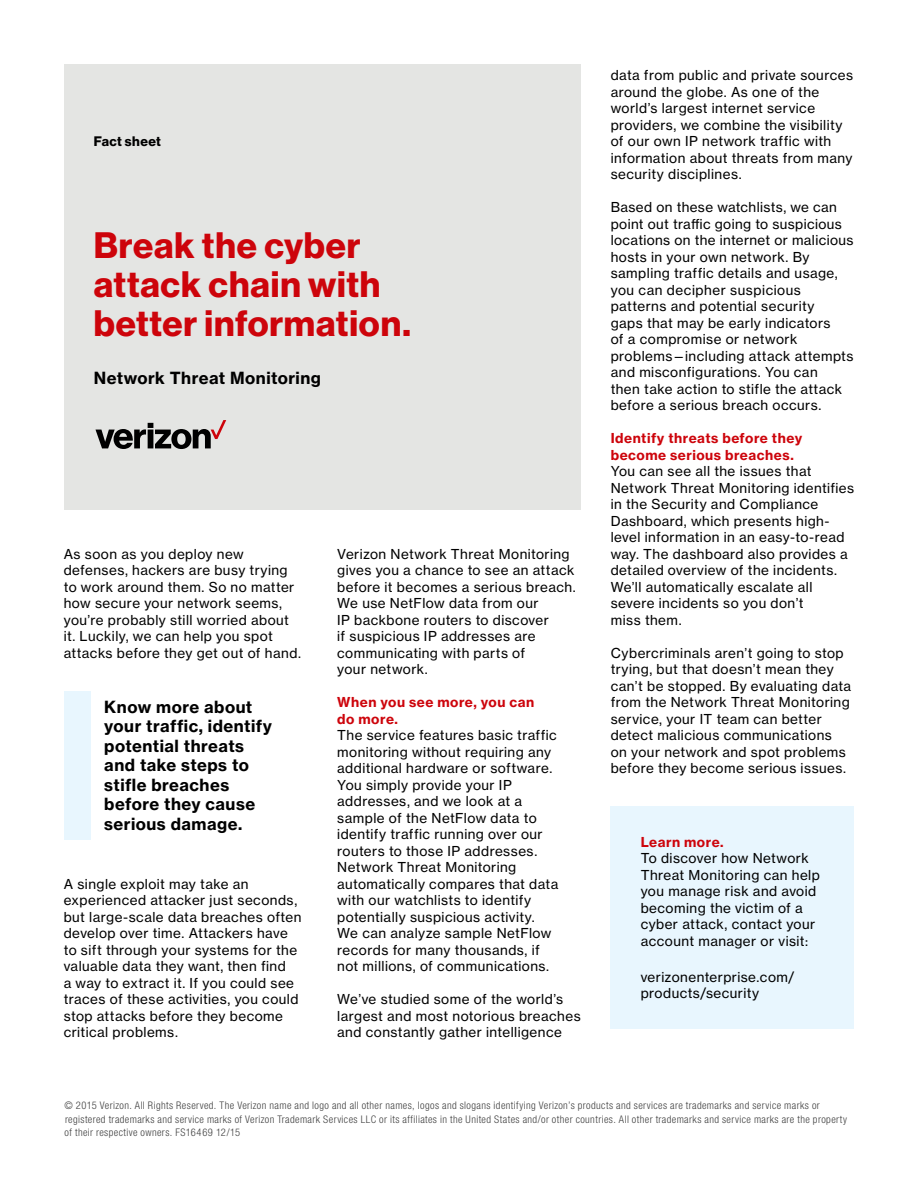
<style>
.page{position:relative;width:918px;height:1188px;background:#fff}
.page>*{position:absolute;margin:0;border:0;box-sizing:border-box;transform-origin:0 0}
.t1{font:36px/39px "N Haas Grotesk DS Std 75 Bd";letter-spacing:.025em;color:#cd040b}
.In-Line_Callout{font:16.5px/19.5px "N Haas Grotesk TX Std 75 Bd";letter-spacing:.03em;color:#000}
.Subhead{font:16.5px "N Haas Grotesk TX Std 75 Bd";letter-spacing:.03em;color:#000}
.Body_Copy{font:13.5px/16.5px "N Haas Grotesk TX Std 55 Rg";letter-spacing:.035em;color:#000}
.Call_to_Action_body{font:13.5px/16.5px "N Haas Grotesk TX Std 55 Rg";letter-spacing:.035em;color:#000}
.Subhead_1_red{font:13.5px/16.5px "N Haas Grotesk TX Std 75 Bd";letter-spacing:.04em;color:#cd040b}
.Call_to_Action_subhe{font:13.5px "N Haas Grotesk TX Std 75 Bd";letter-spacing:.035em;color:#cd040b}
.Document_Type{font:13.5px "N Haas Grotesk DS Std 75 Bd";letter-spacing:.03em;color:#000}
.Legal{font:300 condensed 10.5px/13.5px "Helvetica Neue LT Std";letter-spacing:.04em;color:#404040}
</style>
<div class="page">
<div style="left:611px;top:806px;width:243px;height:222px;background:#e8f6fe"></div>
<div style="left:64px;top:64px;width:517px;height:445px;background:#e4e5e3"></div>
<svg style="left:95px;top:420px;width:131px;height:29px"></svg>
<div style="left:64px;top:691px;width:27px;height:148px;background:#e8f6fe"></div>
<p class="Document_Type" style="left:94px;top:134px;width:69px">Fact sheet</p>
<p class="t1" style="left:94px;top:226px;width:319px">Break the cyber attack chain with better information.</p>
<p class="Subhead" style="left:94px;top:368px;width:229px">Network Threat Monitoring</p>
<p class="Body_Copy" style="left:64px;top:546px;width:239px">As soon as you deploy new defenses, hackers are busy trying to work around them. So no matter how secure your network seems, you’re probably still worried about it. Luckily, we can help you spot attacks before they get out of hand.</p>
<p class="In-Line_Callout" style="left:104px;top:697px;width:169px">Know more about your traffic, identify potential threats and take steps to stifle breaches before they cause serious damage.</p>
<p class="Body_Copy" style="left:64px;top:876px;width:239px">A single exploit may take an experienced attacker just seconds, but large-scale data breaches often develop over time. Attackers have to sift through your systems for the valuable data they want, then find<br>a way to extract it. If you could see traces of these activities, you could stop attacks before they become critical problems.</p>
<p class="Body_Copy" style="left:337px;top:546px;width:240px">Verizon Network Threat Monitoring gives you a chance to see an attack before it becomes a serious breach.<br>We use NetFlow data from our<br>IP backbone routers to discover<br>if suspicious IP addresses are communicating with parts of<br>your network.</p>
<p class="Subhead_1_red" style="left:337px;top:694px;width:199px">When you see more, you can do more.</p>
<p class="Body_Copy" style="left:337px;top:727px;width:223px">The service features basic traffic monitoring without requiring any additional hardware or software.<br>You simply provide your IP addresses, and we look at a sample of the NetFlow data to identify traffic running over our routers to those IP addresses.<br>Network Threat Monitoring automatically compares that data with our watchlists to identify potentially suspicious activity.<br>We can analyze sample NetFlow records for many thousands, if not millions, of communications.</p>
<p class="Body_Copy" style="left:337px;top:991px;width:245px">We’ve studied some of the world’s largest and most notorious breaches and constantly gather intelligence</p>
<p class="Body_Copy" style="left:611px;top:67px;width:244px">data from public and private sources around the globe. As one of the world’s largest internet service providers, we combine the visibility of our own IP network traffic with information about threats from many security disciplines.</p>
<p class="Body_Copy" style="left:611px;top:199px;width:244px">Based on these watchlists, we can point out traffic going to suspicious locations on the internet or malicious hosts in your own network. By sampling traffic details and usage, you can decipher suspicious patterns and potential security<br>gaps that may be early indicators<br>of a compromise or network problems—including attack attempts and misconfigurations. You can<br>then take action to stifle the attack before a serious breach occurs.</p>
<p class="Subhead_1_red" style="left:611px;top:430px;width:193px">Identify threats before they become serious breaches.</p>
<p class="Body_Copy" style="left:611px;top:463px;width:245px">You can see all the issues that<br>Network Threat Monitoring identifies in the Security and Compliance<br>Dashboard, which presents high&shy;level information in an easy-to-read way. The dashboard also provides a detailed overview of the incidents.<br>We’ll automatically escalate all severe incidents so you don’t<br>miss them.</p>
<p class="Body_Copy" style="left:611px;top:645px;width:242px">Cybercriminals aren’t going to stop trying, but that doesn’t mean they can’t be stopped. By evaluating data from the Network Threat Monitoring service, your IT team can better detect malicious communications on your network and spot problems before they become serious issues.</p>
<p class="Call_to_Action_subhe" style="left:641px;top:833px;width:84px">Learn more.</p>
<p class="Call_to_Action_body" style="left:641px;top:850px;width:181px">To discover how Network<br>Threat Monitoring can help you manage risk and avoid becoming the victim of a cyber attack, contact your account manager or visit:</p>
<p class="Call_to_Action_body" style="left:641px;top:969px;width:155px">verizonenterprise.com/ products/security</p>
<p class="Legal" style="left:64px;top:1099px;width:784px">© 2015 Verizon. All Rights Reserved. The Verizon name and logo and all other names, logos and slogans identifying Verizon’s products and services are trademarks and service marks or registered trademarks and service marks of Verizon Trademark Services LLC or its affiliates in the United States and/or other countries. All other trademarks and service marks are the property of their respective owners. FS16469 12/15</p>
</div>
